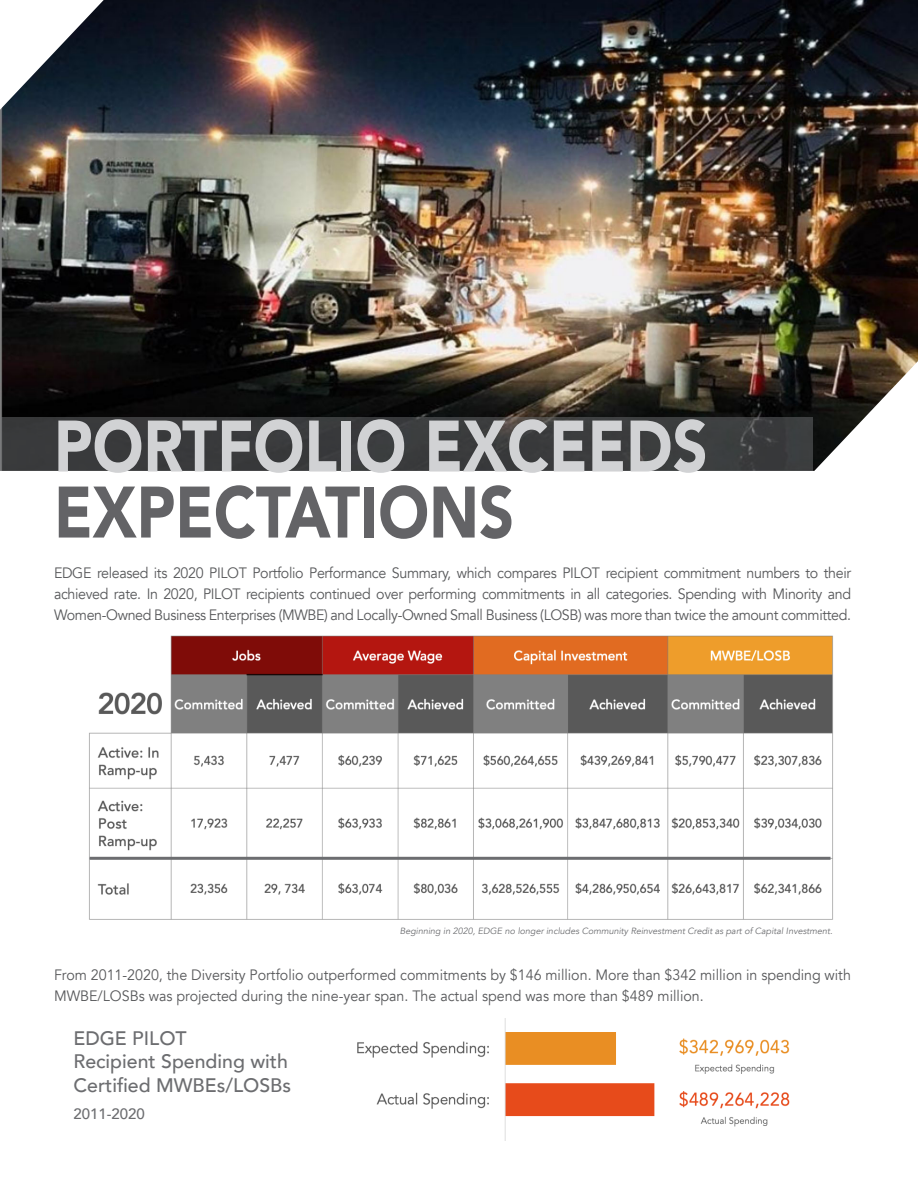
<style>
.page{position:relative;width:918px;height:1188px;background:#fff}
.page>*{position:absolute;margin:0;border:0;box-sizing:border-box;transform-origin:0 0}
.t1{font:900 72px "Avenir";color:#d1d2d4;scale:.85 1}
.t2{font:900 72px "Avenir";color:#636366;scale:.85 1}
.t3{font:500 19.5px/23.4px "Avenir";color:#6c6d70}
.t4{font:15px/21px "Avenir";color:#57585a;text-align:justify;scale:.95 1}
.t5{font:500 15px "Avenir";color:#6c6d70}
.t6{font:italic 9px "Avenir";color:#6c6d70}
</style>
<div class="page">
<img style="left:0;top:0;width:918px;height:471px">
<div style="left:0;top:417px;width:813px;height:54px;background:#3a3b3c"></div>
<img style="left:357px;top:1018px;width:433px;height:122px">
<img style="left:89px;top:635px;width:744px;height:285px">
<hr style="left:90px;top:857px;width:741px;height:3px;background:#6c6d70">
<p class="t1" style="left:54px;top:385px;width:771px">PORTFOLIO EXCEEDS</p>
<p class="t2" style="left:54px;top:451px;width:543px">EXPECTATIONS</p>
<p class="t4" style="left:54px;top:563px;width:841px">EDGE released its 2020 PILOT Portfolio Performance Summary, which compares PILOT recipient commitment numbers to their achieved rate. In 2020, PILOT recipients continued over performing commitments in all categories. Spending with Minority and Women-Owned Business Enterprises (MWBE) and Locally-Owned Small Business (LOSB) was more than twice the amount committed.</p>
<p class="t6" style="left:400px;top:926px;width:434px">Beginning in 2020, EDGE no longer includes Community Reinvestment Credit as part of Capital Investment.</p>
<p class="t4" style="left:54px;top:965px;width:840px">From 2011-2020, the Diversity Portfolio outperformed commitments by $146 million. More than $342 million in spending with<br>MWBE/LOSBs was projected during the nine-year span. The actual spend was more than $489 million.</p>
<p class="t3" style="left:73px;top:1025px;width:219px">EDGE PILOT<br>Recipient Spending with<br>Certified MWBEs/LOSBs</p>
<p class="t5" style="left:73px;top:1100px;width:73px">2011-2020</p>
</div>
